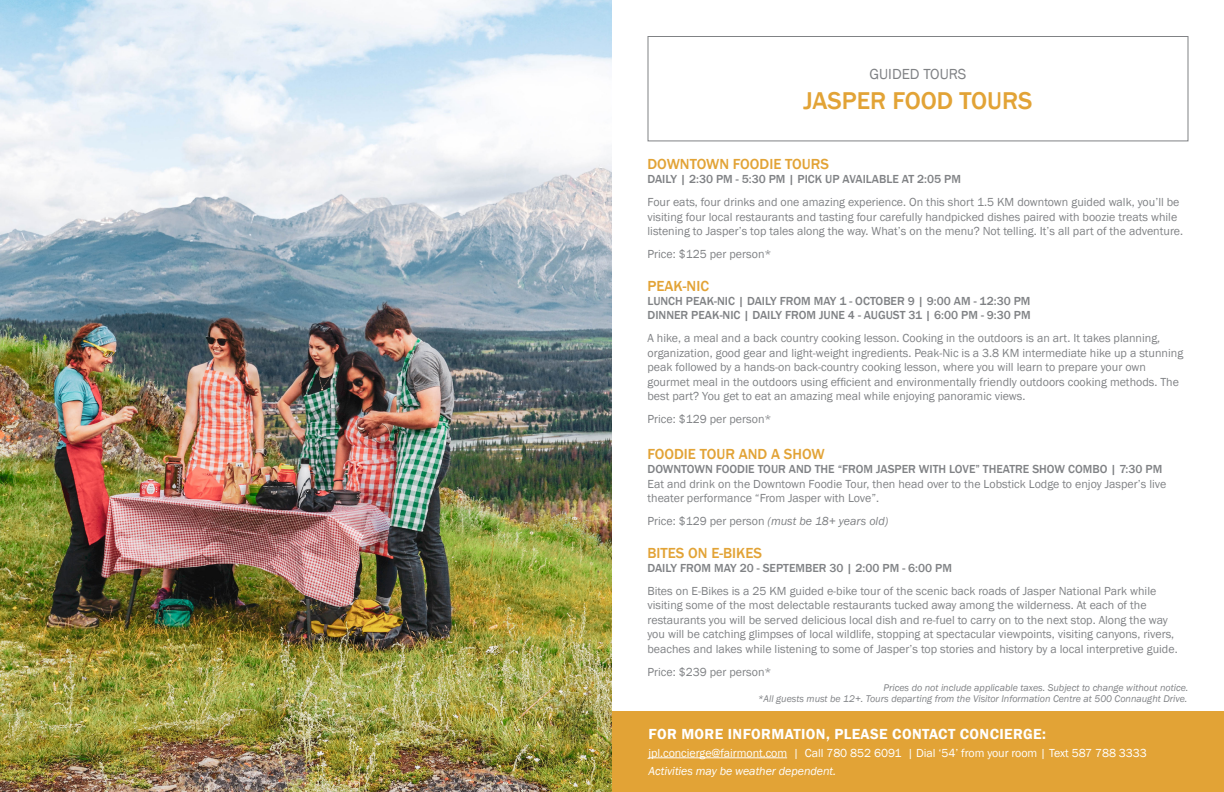
<style>
.page{position:relative;width:1224px;height:792px;background:#fff}
.page>*{position:absolute;margin:0;border:0;box-sizing:border-box;transform-origin:0 0}
.t1{font:500 25px "Franklin Gothic";color:#e2a336}
.t2{font:500 15px "Franklin Gothic";color:#e2a336}
.t3{font:600 15px "Franklin Gothic";letter-spacing:.025em;color:#fff}
.t4{font:15px "Franklin Gothic";color:#808285}
.t5{font:12px/14.4px "Franklin Gothic";color:#808285}
.t6{font:500 12px/14.4px "Franklin Gothic";color:#808285}
.t7{font:12px "Franklin Gothic";letter-spacing:-.005em;color:#fff}
.t8{font:italic 12px "Franklin Gothic";letter-spacing:-.005em;color:#fff}
.t9{font:italic 10px "Franklin Gothic";color:#808285}
.s1{font-style:italic}
</style>
<div class="page">
<div style="left:612px;top:711px;width:612px;height:81px;background:#e2a336"></div>
<hr style="left:648px;top:758px;width:139px;height:1px;background:#fff">
<div style="left:648px;top:36px;width:540px;height:105px;border:1px solid #808285"></div>
<img style="left:0;top:0;width:612px;height:792px">
<p class="t4" style="left:869px;top:65px;width:99px">GUIDED TOURS</p>
<h1 class="t1" style="left:803px;top:85px;width:231px">JASPER FOOD TOURS</h1>
<p class="t2" style="left:648px;top:155px;width:183px">DOWNTOWN FOODIE TOURS</p>
<p class="t6" style="left:648px;top:172px;width:315px">DAILY | 2:30 PM - 5:30 PM | PICK UP AVAILABLE AT 2:05 PM</p>
<p class="t5" style="left:648px;top:195px;width:537px">Four eats, four drinks and one amazing experience. On this short 1.5 KM downtown guided walk, you’ll be visiting four local restaurants and tasting four carefully handpicked dishes paired with boozie treats while listening to Jasper’s top tales along the way. What’s on the menu? Not telling. It’s all part of the adventure.</p>
<p class="t5" style="left:648px;top:247px;width:126px">Price: $125 per person*</p>
<p class="t2" style="left:648px;top:276px;width:63px">PEAK-NIC</p>
<p class="t6" style="left:648px;top:294px;width:385px">LUNCH PEAK-NIC | DAILY FROM MAY 1 - OCTOBER 9 | 9:00 AM - 12:30 PM<br>DINNER PEAK-NIC | DAILY FROM JUNE 4 - AUGUST 31 | 6:00 PM - 9:30 PM</p>
<p class="t5" style="left:648px;top:331px;width:537px">A hike, a meal and a back country cooking lesson. Cooking in the outdoors is an art. It takes planning, organization, good gear and light-weight ingredients. Peak-Nic is a 3.8 KM intermediate hike up a stunning peak followed by a hands-on back-country cooking lesson, where you will learn to prepare your own gourmet meal in the outdoors using efficient and environmentally friendly outdoors cooking methods. The best part? You get to eat an amazing meal while enjoying panoramic views.</p>
<p class="t5" style="left:648px;top:412px;width:126px">Price: $129 per person*</p>
<p class="t2" style="left:648px;top:445px;width:179px">FOODIE TOUR AND A SHOW</p>
<p class="t6" style="left:648px;top:462px;width:516px">DOWNTOWN FOODIE TOUR AND THE “FROM JASPER WITH LOVE” THEATRE SHOW COMBO | 7:30 PM</p>
<p class="t5" style="left:648px;top:477px;width:520px">Eat and drink on the Downtown Foodie Tour, then head over to the Lobstick Lodge to enjoy Jasper’s live theater performance “From Jasper with Love”.</p>
<p class="t5" style="left:648px;top:514px;width:242px">Price: $129 per person <span class="s1">(must be 18+ years old)</span></p>
<p class="t2" style="left:648px;top:543px;width:116px">BITES ON E-BIKES</p>
<p class="t6" style="left:648px;top:561px;width:306px">DAILY FROM MAY 20 - SEPTEMBER 30 | 2:00 PM - 6:00 PM</p>
<p class="t5" style="left:648px;top:584px;width:532px">Bites on E-Bikes is a 25 KM guided e-bike tour of the scenic back roads of Jasper National Park while visiting some of the most delectable restaurants tucked away among the wilderness. At each of the restaurants you will be served delicious local dish and re-fuel to carry on to the next stop. Along the way you will be catching glimpses of local wildlife, stopping at spectacular viewpoints, visiting canyons, rivers, beaches and lakes while listening to some of Jasper’s top stories and history by a local interpretive guide.</p>
<p class="t5" style="left:648px;top:665px;width:126px">Price: $239 per person*</p>
<p class="t9" style="left:758px;top:692px;width:431px">*All guests must be 12+. Tours departing from the Visitor Information Centre at 500 Connaught Drive.</p>
<p class="t9" style="left:883px;top:681px;width:307px">Prices do not include applicable taxes. Subject to change without notice.</p>
<p class="t3" style="left:648px;top:725px;width:399px">FOR MORE INFORMATION, PLEASE CONTACT CONCIERGE:</p>
<p class="t7" style="left:648px;top:745px;width:500px">jpl.concierge@fairmont.com | Call 780 852 6091 | Dial ‘54’ from your room | Text 587 788 3333</p>
<p class="t8" style="left:648px;top:763px;width:189px">Activities may be weather dependent.</p>
</div>
